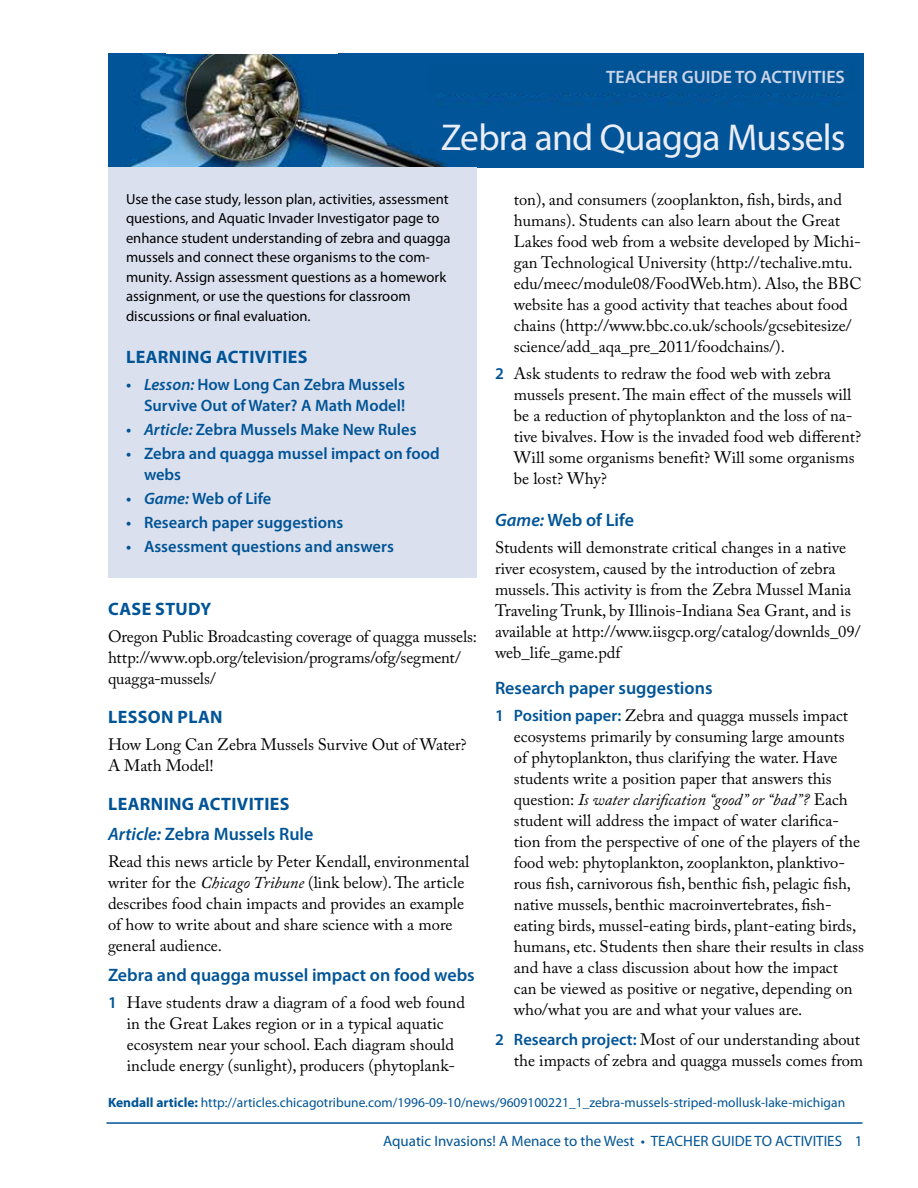
<style>
.page{position:relative;width:918px;height:1188px;background:#fff}
.page>*{position:absolute;margin:0;border:0;box-sizing:border-box;transform-origin:0 0}
.t1{font:37.5px "Myriad Pro";letter-spacing:-.02em;color:#eaedf5}
.Heading_2_-_ulc{font:600 18px "Myriad Pro";color:#005496}
.Heading_1_-_caps{font:700 18px "Myriad Pro";letter-spacing:.02em;color:#005496}
.t2{font:600 18px "Myriad Pro";color:#ccd4e8}
.Heading_2_-_after_H1{font:600 18px "Myriad Pro";color:#005496}
.text_-_caslon{font:16.5px/21px "Adobe Caslon Pro";color:#000}
.t3{font:600 16.5px/21px "Myriad Pro";color:#005496;text-align:right}
.Heading_1_-_caps-2{font:16.5px/21px "Adobe Caslon Pro";letter-spacing:-.005em;color:#000}
.t4{font:15px "Myriad Pro";color:#005496}
.boxed_text{font:14.7px/19.5px "Myriad Pro";color:#000}
.boxed_text-2{font:13.5px "Myriad Pro";color:#005496}
.s1{font-style:italic}
.s2{font-family:"Myriad Pro";font-weight:600;color:#005496}
.s3{font-weight:700}
</style>
<div class="page">
<hr style="left:106px;top:1122px;width:756px;height:2px;background:#005496">
<img style="left:108px;top:54px;width:756px;height:113px">
<div style="left:427px;top:66px;width:427px;height:27px;background:#005496"></div>
<div style="left:108px;top:167px;width:369px;height:411px;background:#dbe0ee"></div>
<img style="left:186px;top:47px;width:112px;height:112px;border-radius:56px">
<div style="left:166px;top:26px;width:172px;height:28px;background:#fff"></div>
<p class="t2" style="left:606px;top:66px;width:240px">TEACHER GUIDE TO ACTIVITIES</p>
<p class="t1" style="left:441px;top:114px;width:406px">Zebra and Quagga Mussels</p>
<p class="boxed_text" style="left:126px;top:189px;width:326px">Use the case study, lesson plan, activities, assessment questions, and Aquatic Invader Investigator page to enhance student understanding of zebra and quagga mussels and connect these organisms to the com&shy;munity. Assign assessment questions as a homework assignment, or use the questions for classroom discussions or final evaluation.</p>
<p class="Heading_1_-_caps" style="left:126px;top:345px;width:183px">LEARNING ACTIVITIES</p>
<p class="t3" style="left:126px;top:373px;width:281px"><span class="s1">• Lesson:</span> How Long Can Zebra Mussels<br>Survive Out of Water? A Math Model!</p>
<p class="t3" style="left:126px;top:418px;width:292px"><span class="s1">• Article:</span> Zebra Mussels Make New Rules</p>
<p class="t3" style="left:144px;top:442px;width:297px;text-align:left;text-indent:-18px">• Zebra and quagga mussel impact on food webs</p>
<p class="t3" style="left:126px;top:487px;width:147px"><span class="s1">• Game:</span> Web of Life</p>
<p class="t3" style="left:126px;top:511px;width:219px">• Research paper suggestions</p>
<p class="t3" style="left:126px;top:535px;width:269px">• Assessment questions and answers</p>
<p class="Heading_1_-_caps" style="left:108px;top:597px;width:105px">CASE STUDY</p>
<p class="Heading_1_-_caps-2" style="left:108px;top:626px;width:371px">Oregon Public Broadcasting coverage of quagga mussels: http://www.opb.org/television/programs/ofg/segment/ quagga-mussels/</p>
<p class="Heading_1_-_caps" style="left:108px;top:705px;width:116px">LESSON PLAN</p>
<p class="Heading_1_-_caps-2" style="left:108px;top:734px;width:360px">How Long Can Zebra Mussels Survive Out of Water?<br>A Math Model!</p>
<p class="Heading_1_-_caps" style="left:108px;top:792px;width:183px">LEARNING ACTIVITIES</p>
<p class="Heading_2_-_after_H1" style="left:108px;top:822px;width:207px"><span class="s1">Article:</span> Zebra Mussels Rule</p>
<p class="text_-_caslon" style="left:108px;top:851px;width:363px">Read this news article by Peter Kendall, environmental writer for the <span class="s1">Chicago Tribune</span> (link below). The article describes food chain impacts and provides an example of how to write about and share science with a more general audience.</p>
<p class="Heading_2_-_ulc" style="left:108px;top:963px;width:368px">Zebra and quagga mussel impact on food webs</p>
<p class="text_-_caslon" style="left:108px;top:992px;width:358px;text-align:center"><span class="s2">1</span> Have students draw a diagram of a food web found in the Great Lakes region or in a typical aquatic ecosystem near your school. Each diagram should include energy (sunlight), producers (phytoplank-</p>
<p class="text_-_caslon" style="left:514px;top:189px;width:349px">ton), and consumers (zooplankton, fish, birds, and humans). Students can also learn about the Great Lakes food web from a website developed by Michi&shy;gan Technological University (http://techalive.mtu. edu/meec/module08/FoodWeb.htm). Also, the BBC website has a good activity that teaches about food chains (http://www.bbc.co.uk/schools/gcsebitesize/ science/add_aqa_pre_2011/foodchains/).</p>
<p class="text_-_caslon" style="left:514px;top:363px;width:349px;text-indent:-19px"><span class="s2">2</span> Ask students to redraw the food web with zebra mussels present. The main effect of the mussels will be a reduction of phytoplankton and the loss of na&shy;tive bivalves. How is the invaded food web different?<br>Will some organisms benefit? Will some organisms be lost? Why?</p>
<p class="Heading_2_-_ulc" style="left:495px;top:508px;width:140px"><span class="s1">Game:</span> Web of Life</p>
<p class="text_-_caslon" style="left:495px;top:537px;width:367px">Students will demonstrate critical changes in a native river ecosystem, caused by the introduction of zebra mussels. This activity is from the Zebra Mussel Mania Traveling Trunk, by Illinois-Indiana Sea Grant, and is available at http://www.iisgcp.org/catalog/downlds_09/ web_life_game.pdf</p>
<p class="Heading_2_-_ulc" style="left:495px;top:676px;width:219px">Research paper suggestions</p>
<p class="text_-_caslon" style="left:514px;top:705px;width:352px;text-indent:-19px"><span class="s2">1 Position paper:</span> Zebra and quagga mussels impact ecosystems primarily by consuming large amounts<br>of phytoplankton, thus clarifying the water. Have students write a position paper that answers this question: <span class="s1">Is water clarification “good” or “bad”?</span> Each student will address the impact of water clarifica&shy;tion from the perspective of one of the players of the food web: phytoplankton, zooplankton, planktivo&shy;rous fish, carnivorous fish, benthic fish, pelagic fish, native mussels, benthic macroinvertebrates, fish&shy;eating birds, mussel-eating birds, plant-eating birds, humans, etc. Students then share their results in class and have a class discussion about how the impact can be viewed as positive or negative, depending on who/what you are and what your values are.</p>
<p class="text_-_caslon" style="left:495px;top:1029px;width:370px;text-align:right"><span class="s2">2 Research project:</span> Most of our understanding about the impacts of zebra and quagga mussels comes from</p>
<p class="boxed_text-2" style="left:108px;top:1094px;width:739px"><span class="s3">Kendall article:</span> http://articles.chicagotribune.com/1996-09-10/news/9609100221_1_zebra-mussels-striped-mollusk-lake-michigan</p>
<p class="t4" style="left:383px;top:1131px;width:481px">Aquatic Invasions! A Menace to the West • TEACHER GUIDE TO ACTIVITIES 1</p>
</div>
